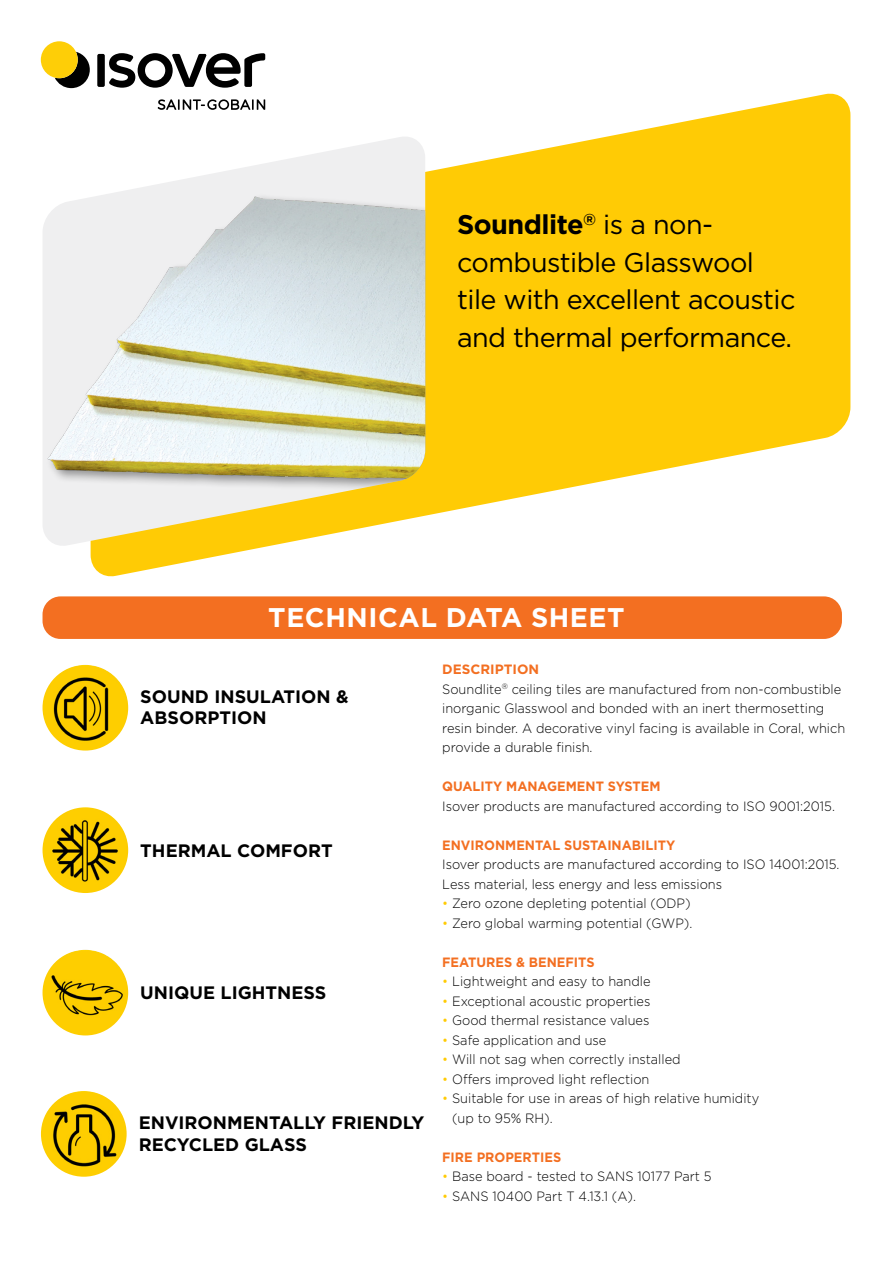
<style>
.page{position:relative;width:893px;height:1263px;background:#fff}
.page>*{position:absolute;margin:0;border:0;box-sizing:border-box;transform-origin:0 0}
.t1{font:27px/37.5px "Gotham Pro";letter-spacing:-.02em;color:#000}
.t2{font:700 27px "Gotham Pro";letter-spacing:.02em;color:#fff}
.t3{font:700 18px/21.6px "Gotham Pro";color:#000}
.t4{font:300 13.5px/19.5px "Gotham Pro";color:#000;scale:.95 1}
.t5{font:700 13.5px "Gotham Pro";color:#f36f21;scale:.95 1}
.s1{font-weight:700}
.s2{font-weight:700;color:#f36f21}
.s3{color:#ffcb05}
</style>
<div class="page">
<img style="left:43px;top:950px;width:85px;height:85px;border-radius:43px">
<img style="left:41px;top:1091px;width:86px;height:86px;border-radius:43px">
<svg style="left:91px;top:93px;width:759px;height:484px;fill:#ffcb05"></svg>
<svg style="left:43px;top:132px;width:382px;height:418px"></svg>
<img style="left:43px;top:173px;width:382px;height:337px">
<div style="left:43px;top:596px;width:799px;height:43px;background:#f36f21;border-radius:18px"></div>
<svg style="left:158px;top:99px;width:107px;height:11px"></svg>
<svg style="left:55px;top:52px;width:35px;height:36px"></svg>
<div style="left:97px;top:54px;width:8px;height:33px;background:#000;border-radius:2px"></div>
<svg style="left:109px;top:53px;width:156px;height:35px"></svg>
<div style="left:41px;top:41px;width:37px;height:37px;background:#fece07;border-radius:50%"></div>
<img style="left:43px;top:665px;width:85px;height:85px;border-radius:43px">
<img style="left:43px;top:807px;width:85px;height:86px;border-radius:43px">
<h1 class="t1" style="left:457px;top:206px;width:340px"><span class="s1">Soundlite</span><sup>®</sup> is a non&shy;combustible Glasswool tile with excellent acoustic and thermal performance.</h1>
<h1 class="t2" style="left:268px;top:602px;width:358px">TECHNICAL DATA SHEET</h1>
<h2 class="t3" style="left:140px;top:685px;width:210px">SOUND INSULATION &amp;<br>ABSORPTION</h2>
<h2 class="t3" style="left:140px;top:839px;width:194px">THERMAL COMFORT</h2>
<h2 class="t3" style="left:140px;top:981px;width:188px">UNIQUE LIGHTNESS</h2>
<h2 class="t3" style="left:139px;top:1111px;width:287px">ENVIRONMENTALLY FRIENDLY<br>RECYCLED GLASS</h2>
<p class="t4" style="left:442px;top:660px;width:426px"><span class="s2">DESCRIPTION<br></span>Soundlite<sup>®</sup> ceiling tiles are manufactured from non-combustible inorganic Glasswool and bonded with an inert thermosetting resin binder. A decorative vinyl facing is available in Coral, which provide a durable finish.</p>
<p class="t5" style="left:442px;top:779px;width:231px">QUALITY MANAGEMENT SYSTEM</p>
<p class="t4" style="left:442px;top:796px;width:415px">Isover products are manufactured according to ISO 9001:2015.</p>
<p class="t5" style="left:442px;top:837px;width:247px">ENVIRONMENTAL SUSTAINABILITY</p>
<p class="t4" style="left:442px;top:855px;width:420px">Isover products are manufactured according to ISO 14001:2015.<br>Less material, less energy and less emissions</p>
<p class="t4" style="left:442px;top:894px;width:263px"><span class="s3">•</span> Zero ozone depleting potential (ODP)</p>
<p class="t4" style="left:442px;top:913px;width:265px"><span class="s3">•</span> Zero global warming potential (GWP).</p>
<p class="t5" style="left:442px;top:954px;width:162px">FEATURES &amp; BENEFITS</p>
<p class="t4" style="left:442px;top:972px;width:221px"><span class="s3">•</span> Lightweight and easy to handle</p>
<p class="t4" style="left:442px;top:991px;width:221px"><span class="s3">•</span> Exceptional acoustic properties</p>
<p class="t4" style="left:442px;top:1011px;width:220px"><span class="s3">•</span> Good thermal resistance values</p>
<p class="t4" style="left:442px;top:1030px;width:174px"><span class="s3">•</span> Safe application and use</p>
<p class="t4" style="left:442px;top:1050px;width:252px"><span class="s3">•</span> Will not sag when correctly installed</p>
<p class="t4" style="left:442px;top:1069px;width:220px"><span class="s3">•</span> Offers improved light reflection</p>
<p class="t4" style="left:452px;top:1089px;width:325px;text-indent:-10px"><span class="s3">•</span> Suitable for use in areas of high relative humidity (up to 95% RH).</p>
<p class="t5" style="left:442px;top:1149px;width:127px">FIRE PROPERTIES</p>
<p class="t4" style="left:442px;top:1167px;width:285px"><span class="s3">•</span> Base board - tested to SANS 10177 Part 5</p>
<p class="t4" style="left:442px;top:1186px;width:205px"><span class="s3">•</span> SANS 10400 Part T 4.13.1 (A).</p>
</div>
